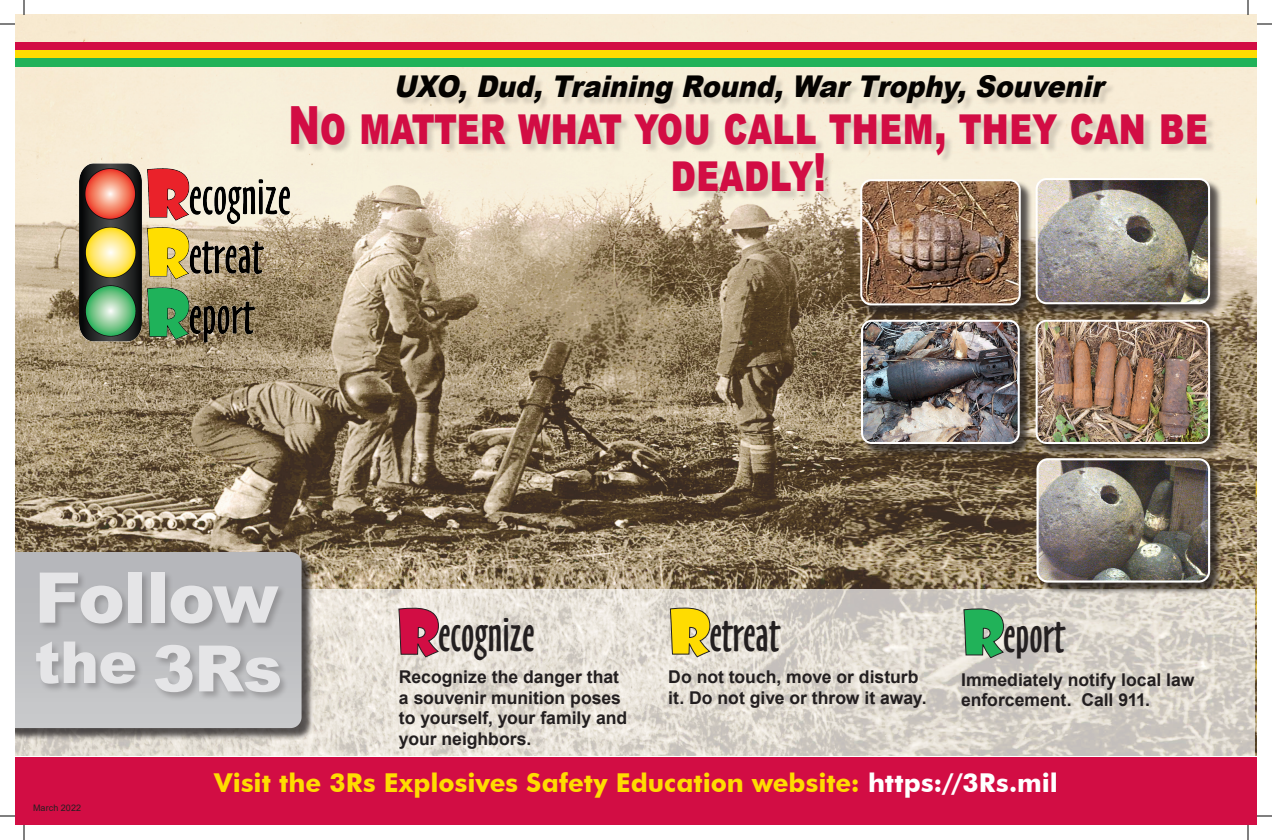
<style>
.page{position:relative;width:1272px;height:840px;background:#fff}
.page>*{position:absolute;margin:0;border:0;box-sizing:border-box;transform-origin:0 0}
.t1{font:900 70px "Arial";letter-spacing:-.015em;color:#e5e5e7}
.t2{font:60.2px/56.2px "Showcard Gothic";color:#d20d44;text-align:justify}
.t3{font:60.2px/56.8px "Showcard Gothic";color:#ffdc01}
.t4{font:60.2px "Showcard Gothic";color:#21b259}
.t5{font:900 58px "Arial";color:#e5e5e7}
.t6{font:900 52.7px/46.8px "Arial";color:#d20d44;text-align:center;scale:.72 1}
.t7{font:46.1px/56.2px "Oz Handicraft BT";color:#231f20}
.t8{font:italic 900 30px "Arial";color:#040200;scale:.9 1}
.t9{font:700 26px "Futura BT";color:#ffdc01}
.t10{font:700 17.6px/20.5px "Arial";color:#231f20}
.t11{font:9px "Arial";letter-spacing:.01em;color:#231f20}
.s1{font-size:64px}
.s2{color:#21b259}
.s3{color:#ffdc01}
.s4{color:#fff}
</style>
<div class="page">
<img style="left:15px;top:15px;width:1242px;height:741px">
<svg style="left:15px;top:590px;width:1240px;height:166px;background:#ded9d0"></svg>
<div style="left:15px;top:757px;width:1242px;height:68px;background:#d20d44"></div>
<div style="left:293px;top:78px;width:923px;height:123px;background:#231f20;opacity:.16"></div>
<svg style="left:344px;top:605px;width:51px;height:60px;background:#ebe5dc"></svg>
<div style="left:15px;top:42px;width:1242px;height:8px;background:#d20d44"></div>
<div style="left:15px;top:50px;width:1242px;height:8px;background:#ffdc01"></div>
<div style="left:15px;top:58px;width:1242px;height:9px;background:#21b259"></div>
<div style="left:862px;top:181px;width:171px;height:137px;background:#231f20;opacity:.75"></div>
<img style="left:861px;top:180px;width:159px;height:124px">
<div style="left:860px;top:179px;width:161px;height:126px;border:2px solid #fff;border-radius:10px"></div>
<div style="left:1037px;top:180px;width:186px;height:137px;background:#231f20;opacity:.75"></div>
<img style="left:1037px;top:179px;width:172px;height:124px">
<div style="left:1036px;top:178px;width:174px;height:126px;border:2px solid #fff;border-radius:10px"></div>
<div style="left:15px;top:554px;width:299px;height:187px;background:#231f20;opacity:.75"></div>
<svg style="left:15px;top:552px;width:287px;height:176px;background:#bdbec1"></svg>
<div style="left:34px;top:571px;width:255px;height:130px;background:#231f20;opacity:.25"></div>
<div style="left:862px;top:321px;width:170px;height:136px;background:#231f20;opacity:.75"></div>
<img style="left:862px;top:321px;width:157px;height:122px">
<div style="left:861px;top:320px;width:159px;height:124px;border:2px solid #fff;border-radius:10px"></div>
<div style="left:1038px;top:460px;width:185px;height:135px;background:#231f20;opacity:.75"></div>
<img style="left:1038px;top:459px;width:171px;height:123px">
<div style="left:1037px;top:458px;width:173px;height:125px;border:2px solid #fff;border-radius:10px"></div>
<div style="left:1037px;top:321px;width:186px;height:136px;background:#231f20;opacity:.75"></div>
<img style="left:1037px;top:321px;width:172px;height:122px">
<div style="left:1036px;top:320px;width:174px;height:124px;border:2px solid #fff;border-radius:10px"></div>
<img style="left:80px;top:162px;width:211px;height:187px">
<svg style="left:0;top:24px;width:15px;height:1px"></svg>
<svg style="left:1257px;top:24px;width:15px;height:1px"></svg>
<svg style="left:0;top:816px;width:15px;height:1px"></svg>
<svg style="left:1257px;top:816px;width:15px;height:1px"></svg>
<svg style="left:24px;top:0;width:1px;height:15px"></svg>
<svg style="left:24px;top:825px;width:1px;height:15px"></svg>
<svg style="left:1248px;top:0;width:1px;height:15px"></svg>
<svg style="left:1248px;top:825px;width:1px;height:15px"></svg>
<p class="t8" style="left:393px;top:65px;width:800px">UXO,Dud,Training Round,WarTrophy,Souvenir</p>
<p class="t6" style="left:288px;top:100px;width:1279px">No matter what you call them, they can be deadly!</p>
<p class="t1" style="left:35px;top:547px;width:245px">Follow</p>
<p class="t5" style="left:35px;top:620px;width:249px">the <span class="s1">3Rs</span></p>
<p class="t3" style="left:669px;top:601px;width:43px">R<br><span class="s2">R</span></p>
<p class="t2" style="left:398px;top:601px;width:43px">R <span class="s3">R </span><span class="s2">R</span></p>
<p class="t7" style="left:438px;top:607px;width:98px">ecognize etreat eport</p>
<p class="t4" style="left:963px;top:593px;width:43px">R</p>
<p class="t7" style="left:709px;top:606px;width:72px;line-height:56.8px">etreat eport</p>
<p class="t7" style="left:1003px;top:608px;width:63px">eport</p>
<p class="t10" style="left:961px;top:670px;width:235px">Immediately notify local law enforcement. Call 911.</p>
<p class="t10" style="left:399px;top:667px;width:230px">Recognize the danger that a souvenir munition poses to yourself, your family and your neighbors.</p>
<p class="t10" style="left:668px;top:667px;width:260px">Do not touch, move or disturb it. Do not give or throw it away.</p>
<p class="t9" style="left:214px;top:767px;width:845px">Visit the 3Rs Explosives Safety Education website: <span class="s4">https://3Rs.mil</span></p>
<p class="t11" style="left:33px;top:801px;width:50px">March 2022</p>
</div>
